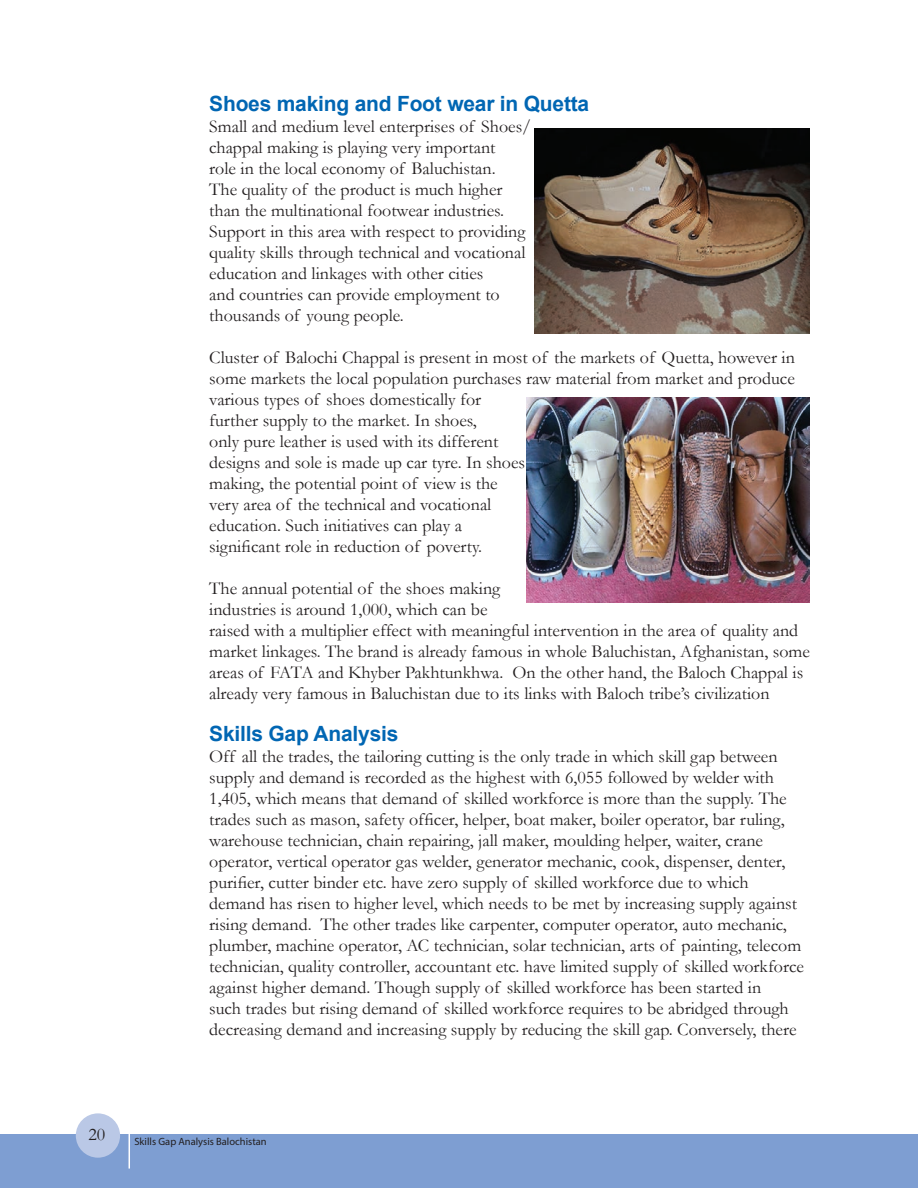
<style>
.page{position:relative;width:918px;height:1188px;background:#fff}
.page>*{position:absolute;margin:0;border:0;box-sizing:border-box;transform-origin:0 0}
.t1{font:700 21px "Arial";letter-spacing:-.01em;color:#0166b3}
.t2{font:18px/21px "Garamond";color:#231f20}
.t3{font:10.5px "Myriad Pro";color:#231f20}
</style>
<div class="page">
<div style="left:0;top:1134px;width:918px;height:54px;background:#7e9ed2"></div>
<div style="left:76px;top:1113px;width:44px;height:45px;background:#bac8e6;border-radius:50%"></div>
<hr style="left:129px;top:1134px;width:1px;height:35px;background:#fff">
<img style="left:535px;top:128px;width:275px;height:205px">
<img style="left:527px;top:398px;width:283px;height:205px">
<p class="t1" style="left:209px;top:90px;width:382px">Shoes making and Foot wear in Quetta</p>
<p class="t2" style="left:209px;top:115px;width:324px">Small and medium level enterprises of Shoes/ chappal making is playing very important<br>role in the local economy of Baluchistan.<br>The quality of the product is much higher than the multinational footwear industries.<br>Support in this area with respect to providing quality skills through technical and vocational education and linkages with other cities<br>and countries can provide employment to thousands of young people.</p>
<p class="t2" style="left:209px;top:346px;width:587px">Cluster of Balochi Chappal is present in most of the markets of Quetta, however in some markets the local population purchases raw material from market and produce various types of shoes domestically for<br>further supply to the market. In shoes,<br>only pure leather is used with its different<br>designs and sole is made up car tyre. In shoes<br>making, the potential point of view is the<br>very area of the technical and vocational<br>education. Such initiatives can play a<br>significant role in reduction of poverty.</p>
<p class="t2" style="left:209px;top:577px;width:602px">The annual potential of the shoes making<br>industries is around 1,000, which can be<br>raised with a multiplier effect with meaningful intervention in the area of quality and market linkages. The brand is already famous in whole Baluchistan, Afghanistan, some areas of FATA and Khyber Pakhtunkhwa. On the other hand, the Baloch Chappal is already very famous in Baluchistan due to its links with Baloch tribe’s civilization</p>
<p class="t1" style="left:209px;top:720px;width:191px">Skills Gap Analysis</p>
<p class="t2" style="left:209px;top:745px;width:596px">Off all the trades, the tailoring cutting is the only trade in which skill gap between supply and demand is recorded as the highest with 6,055 followed by welder with 1,405, which means that demand of skilled workforce is more than the supply. The trades such as mason, safety officer, helper, boat maker, boiler operator, bar ruling, warehouse technician, chain repairing, jall maker, moulding helper, waiter, crane operator, vertical operator gas welder, generator mechanic, cook, dispenser, denter, purifier, cutter binder etc. have zero supply of skilled workforce due to which demand has risen to higher level, which needs to be met by increasing supply against rising demand. The other trades like carpenter, computer operator, auto mechanic, plumber, machine operator, AC technician, solar technician, arts of painting, telecom technician, quality controller, accountant etc. have limited supply of skilled workforce against higher demand. Though supply of skilled workforce has been started in<br>such trades but rising demand of skilled workforce requires to be abridged through decreasing demand and increasing supply by reducing the skill gap. Conversely, there</p>
<p class="t2" style="left:88px;top:1123px;width:18px">20</p>
<p class="t3" style="left:134px;top:1135px;width:134px">Skills Gap Analysis Balochistan</p>
</div>
